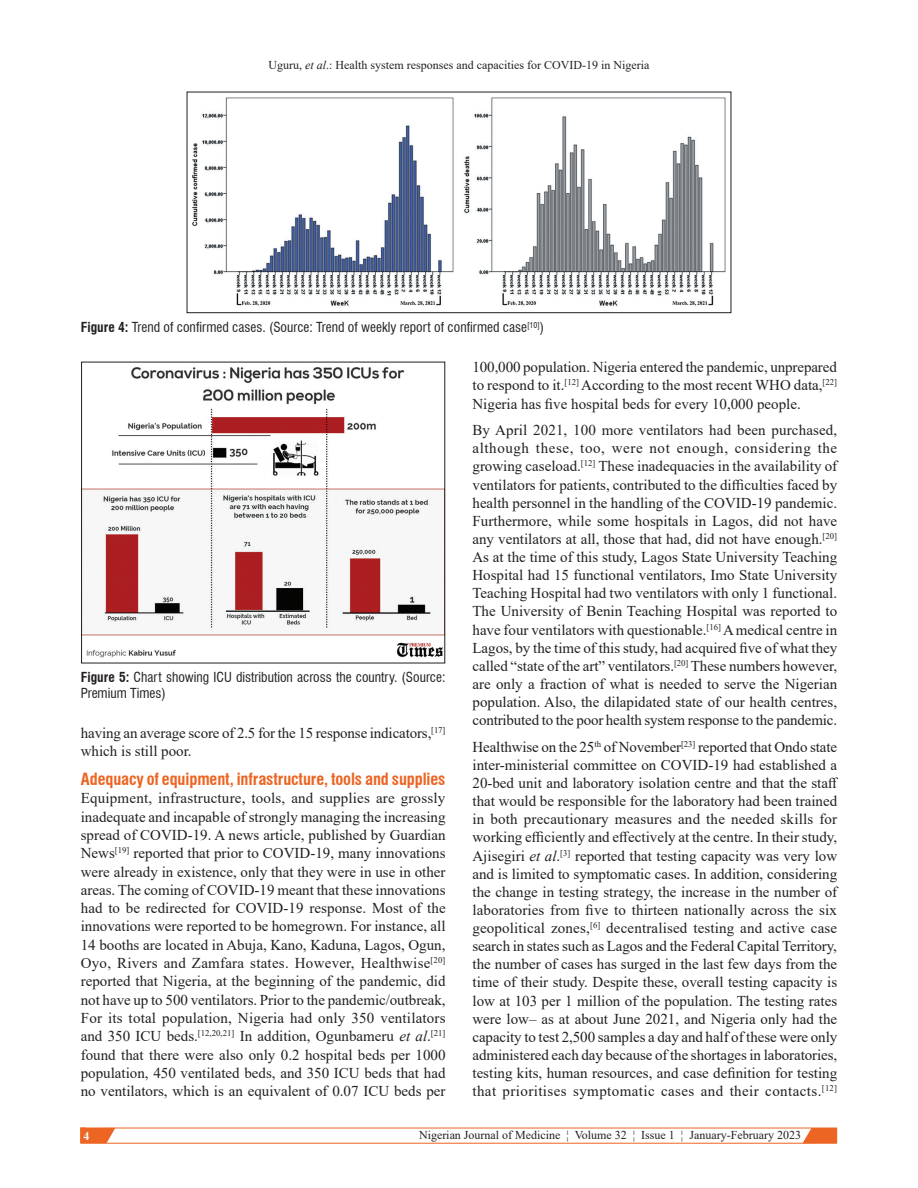
<style>
.page{position:relative;width:918px;height:1188px;background:#fff}
.page>*{position:absolute;margin:0;border:0;box-sizing:border-box;transform-origin:0 0}
.t1{font:700 condensed 16.5px "Swiss 721 BT";letter-spacing:-.005em;color:#ec6523}
.t2{font:15px/18.1px "Times New Roman";color:#231f20;text-align:justify}
.t3{font:condensed 13.5px/16.2px "Swiss 721 BT";color:#231f20}
.t4{font:12px "Times New Roman";color:#231f20}
.t5{font:700 12px "Times New Roman";color:#fff}
.s1{font-style:italic}
.s2{font-weight:700}
</style>
<div class="page">
<svg style="left:80px;top:1128px;width:758px;height:16px"></svg>
<img style="left:192px;top:97px;width:534px;height:209px">
<div style="left:187px;top:92px;width:544px;height:221px;border:1px solid #231f20"></div>
<img style="left:83px;top:367px;width:360px;height:291px">
<div style="left:81px;top:362px;width:364px;height:301px;border:1px solid #231f20"></div>
<p class="t4" style="left:269px;top:56px;width:382px">Uguru, <span class="s1">et al</span>.: Health system responses and capacities for COVID‑19 in Nigeria</p>
<p class="t3" style="left:81px;top:319px;width:465px"><span class="s2">Figure 4:</span> Trend of confirmed cases. (Source: Trend of weekly report of confirmed case<sup>[10]</sup>)</p>
<p class="t3" style="left:81px;top:669px;width:366px"><span class="s2">Figure 5:</span> Chart showing ICU distribution across the country. (Source:<br>Premium Times)</p>
<p class="t2" style="left:81px;top:724px;width:366px">having an average score of 2.5 for the 15 response indicators,<sup>[17] </sup>which is still poor.</p>
<p class="t1" style="left:81px;top:769px;width:366px">Adequacy of equipment, infrastructure, tools and supplies</p>
<p class="t2" style="left:81px;top:789px;width:366px">Equipment, infrastructure, tools, and supplies are grossly inadequate and incapable of strongly managing the increasing spread of COVID‑19. A news article, published by Guardian News<sup>[19]</sup> reported that prior to COVID‑19, many innovations were already in existence, only that they were in use in other areas. The coming of COVID‑19 meant that these innovations had to be redirected for COVID‑19 response. Most of the innovations were reported to be homegrown. For instance, all 14 booths are located in Abuja, Kano, Kaduna, Lagos, Ogun, Oyo, Rivers and Zamfara states. However, Healthwise<sup>[20] </sup>reported that Nigeria, at the beginning of the pandemic, did not have up to 500 ventilators. Prior to the pandemic/outbreak, For its total population, Nigeria had only 350 ventilators and 350 ICU beds.<sup>[12,20,21]</sup> In addition, Ogunbameru <span class="s1">et al</span>.<sup>[21] </sup>found that there were also only 0.2 hospital beds per 1000 population, 450 ventilated beds, and 350 ICU beds that had no ventilators, which is an equivalent of 0.07 ICU beds per</p>
<p class="t2" style="left:472px;top:358px;width:366px">100,000 population. Nigeria entered the pandemic, unprepared to respond to it.<sup>[12]</sup> According to the most recent WHO data,<sup>[22] </sup>Nigeria has five hospital beds for every 10,000 people.</p>
<p class="t2" style="left:472px;top:421px;width:366px">By April 2021, 100 more ventilators had been purchased, although these, too, were not enough, considering the growing caseload.<sup>[12]</sup> These inadequacies in the availability of ventilators for patients, contributed to the difficulties faced by health personnel in the handling of the COVID‑19 pandemic.<br>Furthermore, while some hospitals in Lagos, did not have any ventilators at all, those that had, did not have enough.<sup>[20] </sup>As at the time of this study, Lagos State University Teaching Hospital had 15 functional ventilators, Imo State University Teaching Hospital had two ventilators with only 1 functional.<br>The University of Benin Teaching Hospital was reported to have four ventilators with questionable.<sup>[16]</sup> A medical centre in Lagos, by the time of this study, had acquired five of what they called “state of the art” ventilators.<sup>[20]</sup> These numbers however, are only a fraction of what is needed to serve the Nigerian population. Also, the dilapidated state of our health centres, contributed to the poor health system response to the pandemic.</p>
<p class="t2" style="left:472px;top:737px;width:367px">Healthwise on the 25<sup>th</sup> of November<sup>[23]</sup> reported that Ondo state inter‑ministerial committee on COVID‑19 had established a 20‑bed unit and laboratory isolation centre and that the staff that would be responsible for the laboratory had been trained in both precautionary measures and the needed skills for working efficiently and effectively at the centre. In their study, Ajisegiri <span class="s1">et al</span>.<sup>[3]</sup> reported that testing capacity was very low and is limited to symptomatic cases. In addition, considering the change in testing strategy, the increase in the number of laboratories from five to thirteen nationally across the six geopolitical zones,<sup>[6]</sup> decentralised testing and active case search in states such as Lagos and the Federal Capital Territory, the number of cases has surged in the last few days from the time of their study. Despite these, overall testing capacity is low at 103 per 1 million of the population. The testing rates were low– as at about June 2021, and Nigeria only had the capacity to test 2,500 samples a day and half of these were only administered each day because of the shortages in laboratories, testing kits, human resources, and case definition for testing that prioritises symptomatic cases and their contacts.<sup>[12]</sup></p>
<p class="t5" style="left:84px;top:1127px;width:7px">4</p>
<p class="t4" style="left:419px;top:1127px;width:384px">Nigerian Journal of Medicine ¦ Volume 32 ¦ Issue 1 ¦ January-February 2023</p>
</div>
